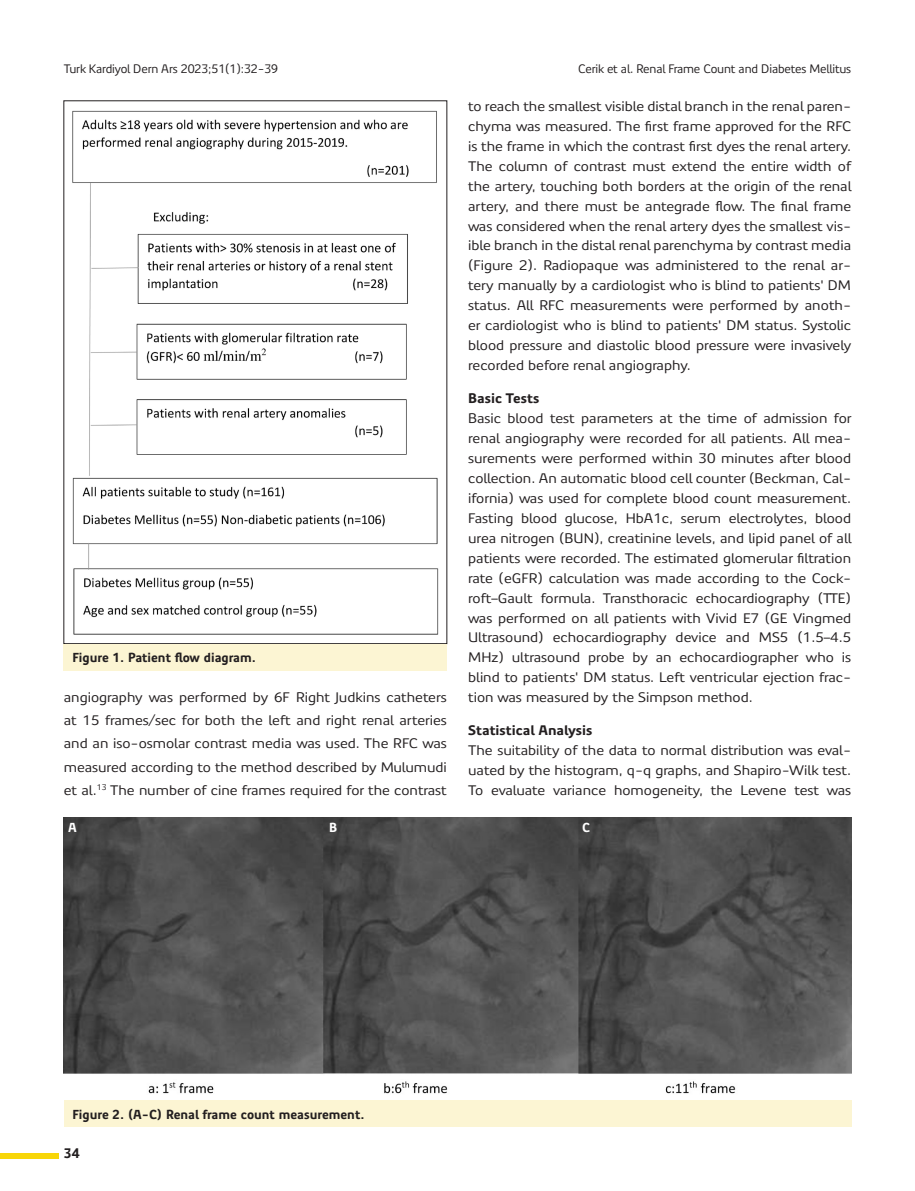
<style>
.page{position:relative;width:915px;height:1191px;background:#fff}
.page>*{position:absolute;margin:0;border:0;box-sizing:border-box;transform-origin:0 0}
.t1{font:13.5px/20px "Precious Sans Two Regular 2";color:#231f20;text-align:justify;scale:1.08 1}
.t2{font:13.5px "Precious Sans Two Regular 12";color:#231f20;scale:1.05 1}
.t3{font:13.5px "Precious Sans Two Regular 12";color:#231f20}
.t4{font:12.75px "Precious Sans Two Regular 12";color:#231f20}
.t5{font:12.75px "Precious Sans Two Regular 12";color:#fff}
.t6{font:12px "Precious Sans Two Regular 2";letter-spacing:-.01em;color:#231f20}
</style>
<div class="page">
<div style="left:0;top:1152px;width:58px;height:6px;background:#f8d608"></div>
<img style="left:72px;top:110px;width:367px;height:525px">
<div style="left:64px;top:644px;width:382px;height:26px;background:#fcf5d3"></div>
<img style="left:64px;top:817px;width:786px;height:277px">
<div style="left:64px;top:1100px;width:786px;height:27px;background:#fcf5d3"></div>
<p class="t6" style="left:64px;top:61px;width:216px">Turk Kardiyol Dern Ars 2023;51(1):32-39</p>
<p class="t6" style="left:578px;top:61px;width:274px">Cerik et al. Renal Frame Count and Diabetes Mellitus</p>
<p class="t4" style="left:72px;top:648px;width:185px">Figure 1. Patient flow diagram.</p>
<p class="t1" style="left:64px;top:685px;width:356px;line-height:23.2px">angiography was performed by 6F Right Judkins catheters at 15 frames/sec for both the left and right renal arteries and an iso-osmolar contrast media was used. The RFC was measured according to the method described by Mulumudi et al.<sup>13</sup> The number of cine frames required for the contrast</p>
<p class="t1" style="left:468px;top:96px;width:356px">to reach the smallest visible distal branch in the renal paren&shy;chyma was measured. The first frame approved for the RFC is the frame in which the contrast first dyes the renal artery.<br>The column of contrast must extend the entire width of the artery, touching both borders at the origin of the renal artery, and there must be antegrade flow. The final frame was considered when the renal artery dyes the smallest vis&shy;ible branch in the distal renal parenchyma by contrast media (Figure 2). Radiopaque was administered to the renal ar&shy;tery manually by a cardiologist who is blind to patients' DM status. All RFC measurements were performed by anoth&shy;er cardiologist who is blind to patients' DM status. Systolic blood pressure and diastolic blood pressure were invasively recorded before renal angiography.</p>
<p class="t2" style="left:468px;top:389px;width:69px">Basic Tests</p>
<p class="t1" style="left:468px;top:408px;width:356px">Basic blood test parameters at the time of admission for renal angiography were recorded for all patients. All mea&shy;surements were performed within 30 minutes after blood collection. An automatic blood cell counter (Beckman, Cal&shy;ifornia) was used for complete blood count measurement.<br>Fasting blood glucose, HbA1c, serum electrolytes, blood urea nitrogen (BUN), creatinine levels, and lipid panel of all patients were recorded. The estimated glomerular filtration rate (eGFR) calculation was made according to the Cock&shy;roft–Gault formula. Transthoracic echocardiography (TTE) was performed on all patients with Vivid E7 (GE Vingmed Ultrasound) echocardiography device and MS5 (1.5–4.5<br>MHz) ultrasound probe by an echocardiographer who is blind to patients' DM status. Left ventricular ejection frac&shy;tion was measured by the Simpson method.</p>
<p class="t2" style="left:468px;top:721px;width:120px">Statistical Analysis</p>
<p class="t1" style="left:468px;top:740px;width:356px">The suitability of the data to normal distribution was eval&shy;uated by the histogram, q-q graphs, and Shapiro-Wilk test.<br>To evaluate variance homogeneity, the Levene test was</p>
<p class="t5" style="left:68px;top:818px;width:10px">A</p>
<p class="t5" style="left:329px;top:818px;width:10px">B</p>
<p class="t5" style="left:582px;top:818px;width:9px">C</p>
<p class="t4" style="left:72px;top:1105px;width:293px">Figure 2. (A-C) Renal frame count measurement.</p>
<p class="t3" style="left:64px;top:1144px;width:17px">34</p>
</div>
